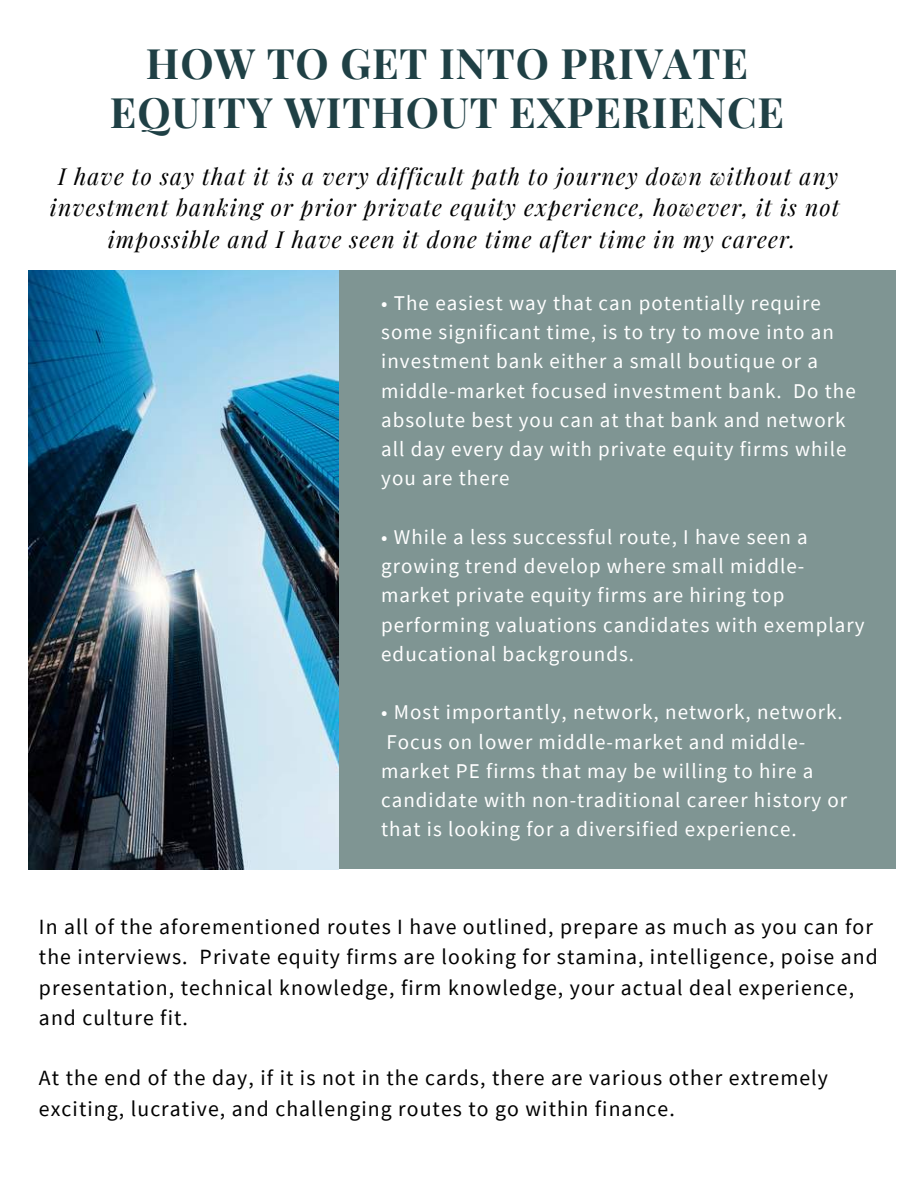
<style>
.page{position:relative;width:918px;height:1188px;background:#fff}
.page>*{position:absolute;margin:0;border:0;box-sizing:border-box;transform-origin:0 0}
.t1{font:700 42px/49.5px "Playfair Display";letter-spacing:.02em;color:#1f4045;text-align:center}
.t2{font:italic 22.95px "Playfair Display";letter-spacing:.05em;color:#000}
.t3{font:21.75px/30.3px "Source Sans Pro";letter-spacing:.05em;color:#000}
.t4{font:21px/29.2px "Source Sans Pro";letter-spacing:.05em;color:#fff}
</style>
<div class="page">
<div style="left:339px;top:271px;width:557px;height:598px;background:#7f9593"></div>
<img style="left:28px;top:271px;width:311px;height:598px">
<h1 class="t1" style="left:110px;top:36px;width:676px">HOW TO GET INTO PRIVATE<br>EQUITY WITHOUT EXPERIENCE</h1>
<p class="t2" style="left:58px;top:160px;width:782px">I have to say that it is a very difficult path to journey down without any</p>
<p class="t2" style="left:50px;top:192px;width:791px">investment banking or prior private equity experience, however, it is not</p>
<p class="t2" style="left:108px;top:223px;width:689px">impossible and I have seen it done time after time in my career.</p>
<p class="t4" style="left:381px;top:288px;width:476px">• The easiest way that can potentially require some significant time, is to try to move into an investment bank either a small boutique or a middle-market focused investment bank. Do the absolute best you can at that bank and network all day every day with private equity firms while you are there</p>
<p class="t4" style="left:381px;top:522px;width:485px">• While a less successful route, I have seen a growing trend develop where small middle&shy;market private equity firms are hiring top performing valuations candidates with exemplary educational backgrounds.</p>
<p class="t4" style="left:381px;top:697px;width:468px">• Most importantly, network, network, network.<br>Focus on lower middle-market and middle&shy;market PE firms that may be willing to hire a candidate with non-traditional career history or that is looking for a diversified experience.</p>
<p class="t3" style="left:39px;top:911px;width:840px">In all of the aforementioned routes I have outlined, prepare as much as you can for the interviews. Private equity firms are looking for stamina, intelligence, poise and presentation, technical knowledge, firm knowledge, your actual deal experience, and culture fit.</p>
<p class="t3" style="left:39px;top:1062px;width:791px">At the end of the day, if it is not in the cards, there are various other extremely exciting, lucrative, and challenging routes to go within finance.</p>
</div>
